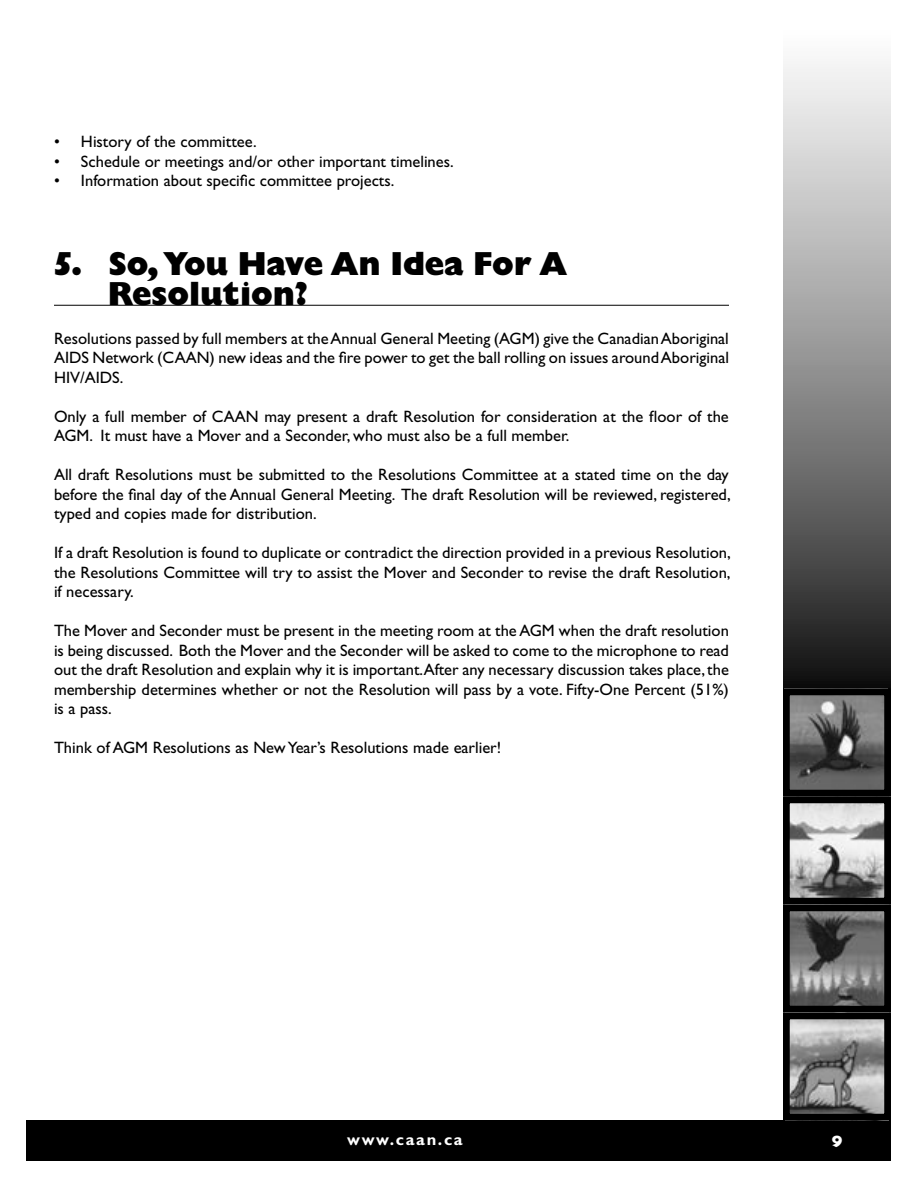
<style>
.page{position:relative;width:918px;height:1188px;background:#fff}
.page>*{position:absolute;margin:0;border:0;box-sizing:border-box;transform-origin:0 0}
.t1{font:33px/30px "Gill Sans Extra Bold Display";color:#000}
.Body_Text{font:16.5px/19.5px "Gill Sans";color:#000;text-align:justify}
.Body_Text_indent{font:16.5px "Gill Sans";color:#000}
.t2{font:700 16.5px "Gill Sans";letter-spacing:.1em;color:#fff}
.t3{font:800 16.5px "Gill Sans";color:#fff}
</style>
<div class="page">
<div style="left:783px;top:27px;width:108px;height:667px;background:linear-gradient(to bottom,#fff,#181818)"></div>
<div style="left:27px;top:1120px;width:864px;height:41px;background:#000"></div>
<img style="left:791px;top:804px;width:92px;height:308px">
<div style="left:783px;top:904px;width:108px;height:108px;border:7px solid #000"></div>
<div style="left:783px;top:1012px;width:108px;height:108px;border:7px solid #000"></div>
<div style="left:783px;top:796px;width:108px;height:108px;border:7px solid #000"></div>
<img style="left:785px;top:696px;width:102px;height:101px">
<div style="left:783px;top:688px;width:108px;height:108px;border:7px solid #000"></div>
<hr style="left:54px;top:305px;width:675px;height:1px;background:#000">
<p class="Body_Text_indent" style="left:54px;top:132px;width:204px">• History of the committee.</p>
<p class="Body_Text_indent" style="left:54px;top:152px;width:401px">• Schedule or meetings and/or other important timelines.</p>
<p class="Body_Text_indent" style="left:54px;top:171px;width:342px">• Information about specific committee projects.</p>
<p class="t1" style="left:108px;top:248px;width:461px;text-indent:-54px">5. So, You Have An Idea For A<br>Resolution?</p>
<p class="Body_Text" style="left:54px;top:329px;width:677px">Resolutions passed by full members at the Annual General Meeting (AGM) give the Canadian Aboriginal AIDS Network (CAAN) new ideas and the fire power to get the ball rolling on issues around Aboriginal HIV/AIDS.</p>
<p class="Body_Text" style="left:54px;top:407px;width:676px">Only a full member of CAAN may present a draft Resolution for consideration at the floor of the<br>AGM. It must have a Mover and a Seconder, who must also be a full member.</p>
<p class="Body_Text" style="left:54px;top:465px;width:678px">All draft Resolutions must be submitted to the Resolutions Committee at a stated time on the day before the final day of the Annual General Meeting. The draft Resolution will be reviewed, registered, typed and copies made for distribution.</p>
<p class="Body_Text" style="left:54px;top:543px;width:678px">If a draft Resolution is found to duplicate or contradict the direction provided in a previous Resolution, the Resolutions Committee will try to assist the Mover and Seconder to revise the draft Resolution, if necessary.</p>
<p class="Body_Text" style="left:54px;top:621px;width:677px">The Mover and Seconder must be present in the meeting room at the AGM when the draft resolution is being discussed. Both the Mover and the Seconder will be asked to come to the microphone to read out the draft Resolution and explain why it is important.After any necessary discussion takes place, the membership determines whether or not the Resolution will pass by a vote. Fifty-One Percent (51%) is a pass.</p>
<p class="Body_Text" style="left:54px;top:738px;width:449px">Think of AGM Resolutions as New Year’s Resolutions made earlier!</p>
<p class="t2" style="left:347px;top:1130px;width:117px">www.caan.ca</p>
<p class="t3" style="left:831px;top:1132px;width:13px">9</p>
</div>
